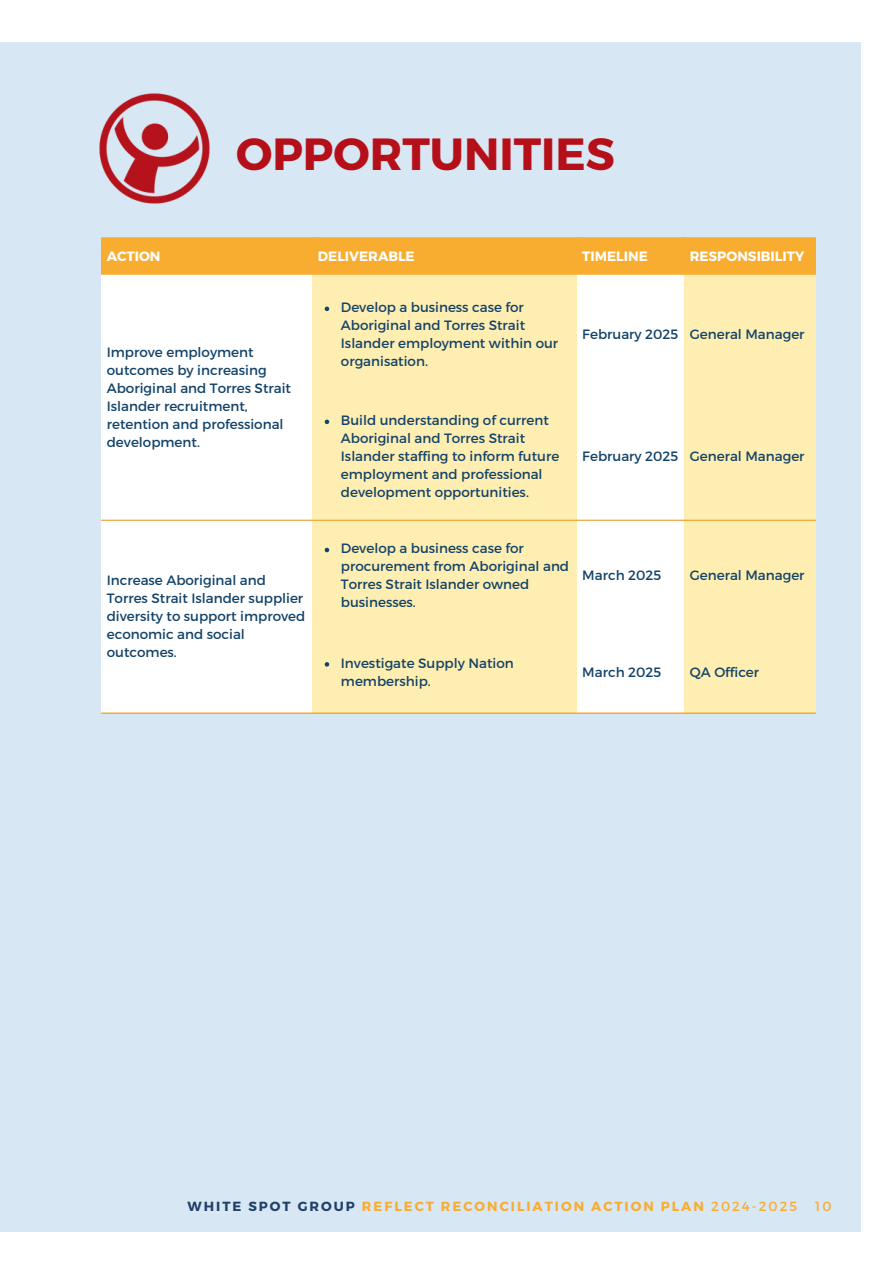
<style>
.page{position:relative;width:893px;height:1264px;background:#fff}
.page>*{position:absolute;margin:0;border:0;box-sizing:border-box;transform-origin:0 0}
.t1{font:700 45px "Montserrat";color:#b51019}
.t2{font:13.5px/18px "Montserrat";color:#134369}
.t3{font:700 13.5px "Montserrat";color:#fff}
.t4{font:700 13.2px "Montserrat";letter-spacing:.15em;color:#f9ad30}
.t5{font:13.2px "Montserrat";color:#f9ad30}
.s1{color:#20406a}
.s2{font-weight:400}
</style>
<div class="page">
<div style="left:0;top:43px;width:860px;height:1188px;background:#d8e7f4"></div>
<div style="left:101px;top:237px;width:714px;height:38px;background:#f9ad30"></div>
<div style="left:101px;top:275px;width:211px;height:437px;background:#fff"></div>
<svg style="left:312px;top:275px;width:503px;height:437px;background:#fef1c2"></svg>
<svg style="left:325px;top:306px;width:4px;height:5px"></svg>
<svg style="left:325px;top:419px;width:4px;height:5px"></svg>
<svg style="left:325px;top:548px;width:4px;height:4px"></svg>
<svg style="left:325px;top:662px;width:4px;height:4px"></svg>
<hr style="left:101px;top:519px;width:714px;height:2px;background:#f9ad30">
<hr style="left:101px;top:712px;width:714px;height:1px;background:#f9ad30">
<img style="left:99px;top:93px;width:111px;height:111px">
<p class="t1" style="left:236px;top:125px;width:380px">OPPORTUNITIES</p>
<p class="t3" style="left:107px;top:247px;width:55px">ACTION</p>
<p class="t3" style="left:318px;top:247px;width:98px">DELIVERABLE</p>
<p class="t3" style="left:582px;top:247px;width:67px">TIMELINE</p>
<p class="t3" style="left:689px;top:247px;width:116px">RESPONSIBILITY</p>
<p class="t2" style="left:107px;top:343px;width:186px">Improve employment outcomes by increasing<br>Aboriginal and Torres Strait<br>Islander recruitment, retention and professional development.</p>
<p class="t2" style="left:107px;top:570px;width:200px">Increase Aboriginal and<br>Torres Strait Islander supplier diversity to support improved economic and social outcomes.</p>
<p class="t2" style="left:341px;top:298px;width:219px">Develop a business case for<br>Aboriginal and Torres Strait<br>Islander employment within our organisation.</p>
<p class="t2" style="left:582px;top:325px;width:97px">February 2025</p>
<p class="t2" style="left:689px;top:325px;width:116px">General Manager</p>
<p class="t2" style="left:341px;top:411px;width:220px">Build understanding of current<br>Aboriginal and Torres Strait<br>Islander staffing to inform future employment and professional development opportunities.</p>
<p class="t2" style="left:582px;top:447px;width:97px">February 2025</p>
<p class="t2" style="left:689px;top:447px;width:116px">General Manager</p>
<p class="t2" style="left:341px;top:539px;width:230px">Develop a business case for procurement from Aboriginal and<br>Torres Strait Islander owned businesses.</p>
<p class="t2" style="left:582px;top:566px;width:80px">March 2025</p>
<p class="t2" style="left:689px;top:566px;width:116px">General Manager</p>
<p class="t2" style="left:341px;top:653px;width:174px">Investigate Supply Nation membership.</p>
<p class="t2" style="left:582px;top:662px;width:80px">March 2025</p>
<p class="t2" style="left:689px;top:662px;width:71px">QA Officer</p>
<h1 class="t4" style="left:187px;top:1197px;width:611px"><span class="s1">WHITE SPOT GROUP</span> REFLECT RECONCILIATION ACTION PLAN <span class="s2">2024-2025</span></h1>
<h1 class="t5" style="left:815px;top:1197px;width:18px">10</h1>
</div>
